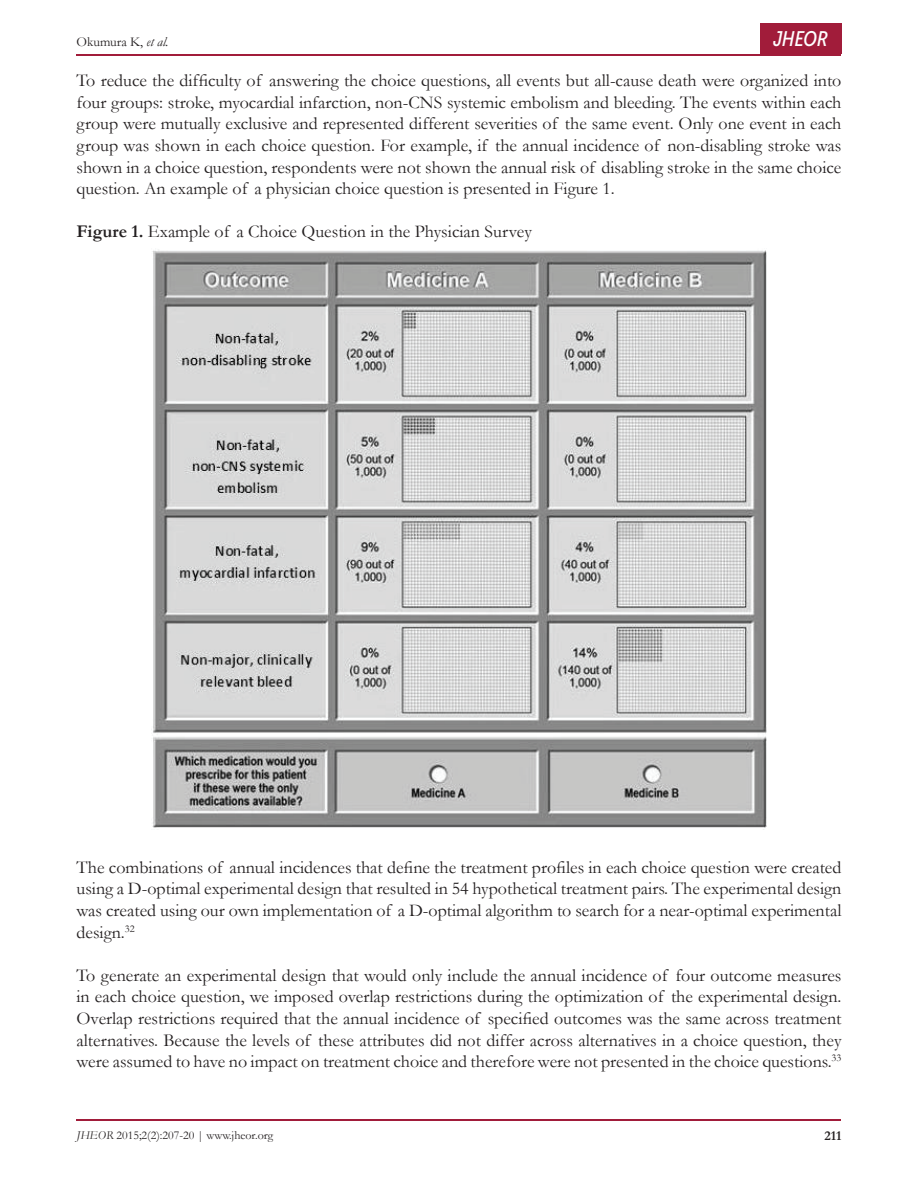
<style>
.page{position:relative;width:918px;height:1188px;background:#fff}
.page>*{position:absolute;margin:0;border:0;box-sizing:border-box;transform-origin:0 0}
.t1{font:italic 21px "Museo Sans Cond 500";color:#fff}
.t2{font:18px/21.6px "Garamond";color:#231f20;text-align:justify}
.t3{font:13.5px "Garamond";color:#231f20}
.t4{font:700 13.5px "Garamond";color:#231f20}
.t5{font:12px "Garamond";color:#231f20}
.s1{font-style:italic}
.s2{font-weight:700}
</style>
<div class="page">
<hr style="left:76px;top:54px;width:765px;height:2px;background:#a11c3a">
<div style="left:760px;top:23px;width:81px;height:31px;background:#a11c3a"></div>
<hr style="left:76px;top:1119px;width:765px;height:1px;background:#a11c3a">
<img style="left:152px;top:249px;width:614px;height:579px">
<p class="t3" style="left:77px;top:32px;width:94px">Okumura K, <span class="s1">et al.</span></p>
<p class="t1" style="left:773px;top:28px;width:56px">JHEOR</p>
<p class="t2" style="left:77px;top:69px;width:766px">To reduce the difficulty of answering the choice questions, all events but all-cause death were organized into four groups: stroke, myocardial infarction, non-CNS systemic embolism and bleeding. The events within each group were mutually exclusive and represented different severities of the same event. Only one event in each group was shown in each choice question. For example, if the annual incidence of non-disabling stroke was shown in a choice question, respondents were not shown the annual risk of disabling stroke in the same choice question. An example of a physician choice question is presented in Figure 1.</p>
<p class="t2" style="left:77px;top:221px;width:457px"><span class="s2">Figure 1.</span> Example of a Choice Question in the Physician Survey</p>
<p class="t2" style="left:77px;top:856px;width:766px">The combinations of annual incidences that define the treatment profiles in each choice question were created using a D-optimal experimental design that resulted in 54 hypothetical treatment pairs. The experimental design was created using our own implementation of a D-optimal algorithm to search for a near-optimal experimental design.<sup>32</sup></p>
<p class="t2" style="left:77px;top:964px;width:766px">To generate an experimental design that would only include the annual incidence of four outcome measures in each choice question, we imposed overlap restrictions during the optimization of the experimental design.<br>Overlap restrictions required that the annual incidence of specified outcomes was the same across treatment alternatives. Because the levels of these attributes did not differ across alternatives in a choice question, they were assumed to have no impact on treatment choice and therefore were not presented in the choice questions.<sup>33</sup></p>
<p class="t5" style="left:76px;top:1127px;width:198px"><span class="s1">JHEOR</span> 2015;2(2):207-20 | www.jheor.org</p>
<p class="t4" style="left:824px;top:1126px;width:19px">211</p>
</div>
